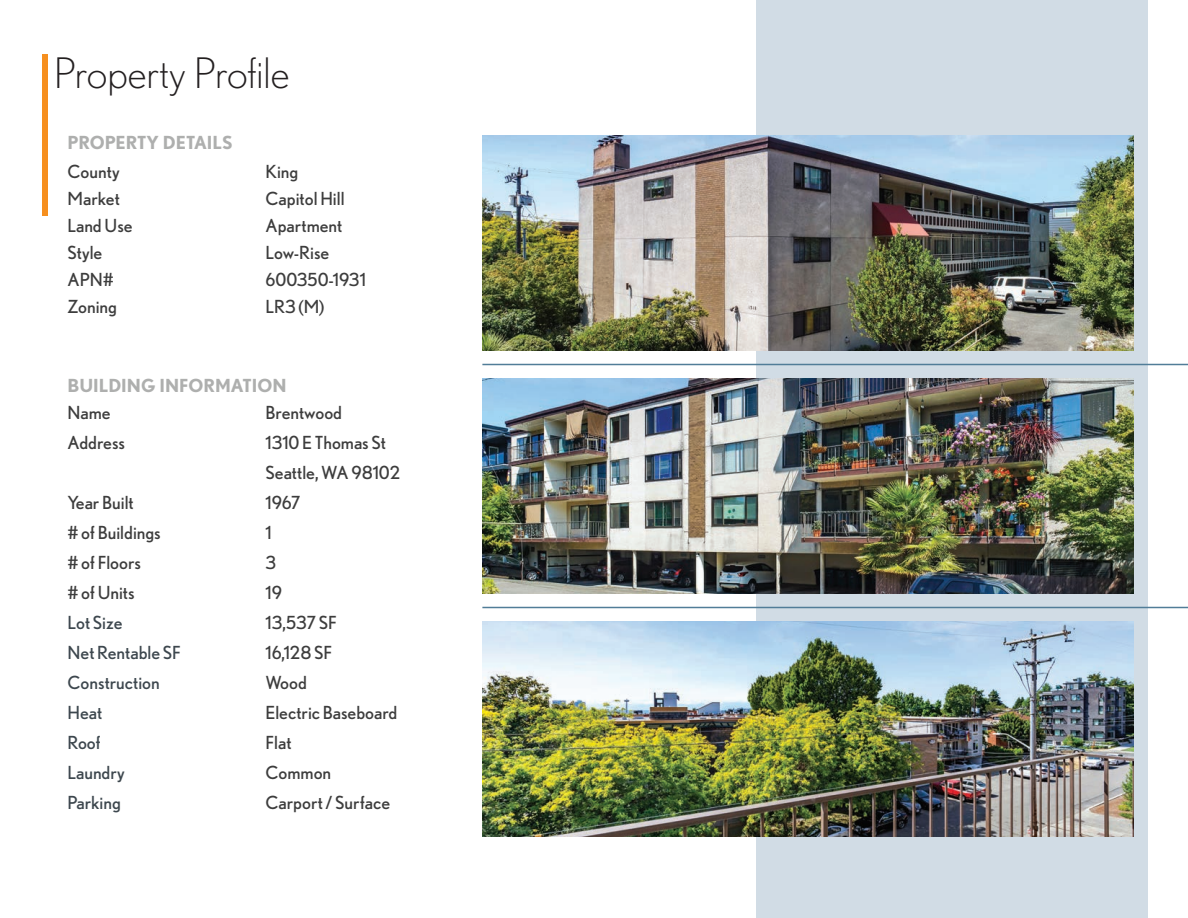
<style>
.page{position:relative;width:1188px;height:918px;background:#fff}
.page>*{position:absolute;margin:0;border:0;box-sizing:border-box;transform-origin:0 0}
.t1{font:300 42px "Nobel";color:#231f20}
.t2{font:18px/30px "Nobel";color:#3d3d3d}
.t3{font:18px/30px "Nobel";color:#3d474e}
.t4{font:700 18px "Nobel";color:#aeafae}
</style>
<div class="page">
<div style="left:42px;top:54px;width:6px;height:162px;background:#f68f1e"></div>
<div style="left:756px;top:0;width:392px;height:918px;background:#d1dce5"></div>
<img style="left:482px;top:135px;width:652px;height:216px">
<img style="left:482px;top:378px;width:652px;height:216px">
<img style="left:482px;top:621px;width:652px;height:216px">
<hr style="left:482px;top:364px;width:706px;height:1px;background:#517d98">
<hr style="left:482px;top:607px;width:706px;height:1px;background:#517d98">
<h1 class="t1" style="left:54px;top:49px;width:237px">Property Profile</h1>
<p class="t4" style="left:68px;top:132px;width:167px">PROPERTY DETAILS</p>
<p class="t2" style="left:68px;top:158px;width:67px;line-height:27px">County<br>Market<br>Land Use<br>Style<br>APN#<br>Zoning</p>
<p class="t2" style="left:266px;top:158px;width:102px;line-height:27px">King<br>Capitol Hill<br>Apartment<br>Low-Rise<br>600350-1931<br>LR3 (M)</p>
<p class="t4" style="left:68px;top:375px;width:221px">BUILDING INFORMATION</p>
<p class="t2" style="left:68px;top:398px;width:59px">Name<br>Address</p>
<p class="t2" style="left:68px;top:488px;width:95px">Year Built<br># of Buildings # of Floors<br># of Units</p>
<p class="t3" style="left:68px;top:608px;width:115px">Lot Size<br>Net Rentable SF<br>Construction<br>Heat<br>Roof<br>Laundry<br>Parking</p>
<p class="t2" style="left:266px;top:398px;width:136px">Brentwood<br>1310 E Thomas St<br>Seattle, WA 98102<br>1967<br>1<br>3<br>19<br>13,537 SF<br>16,128 SF<br>Wood<br>Electric Baseboard<br>Flat<br>Common<br>Carport / Surface</p>
</div>
